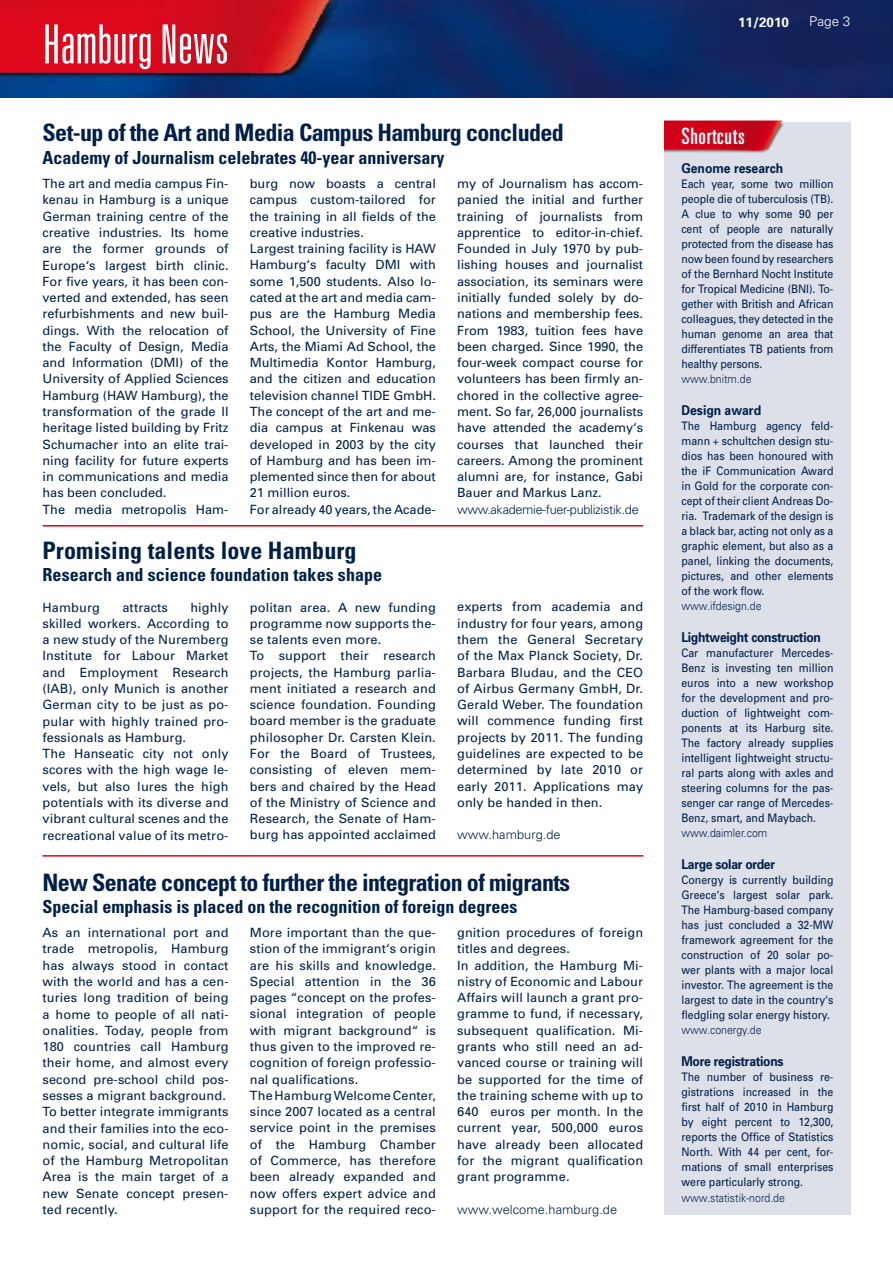
<style>
.page{position:relative;width:893px;height:1263px;background:#fff}
.page>*{position:absolute;margin:0;border:0;box-sizing:border-box;transform-origin:0 0}
.t1{font:300 ultra-condensed 54px "Univers";color:#fff}
.t2{font:700 condensed 24px "Univers";letter-spacing:-.025em;color:#001f49}
.t3{font:700 condensed 24px "Univers";letter-spacing:.005em;color:#001f49}
.t4{font:ultra-condensed 22.5px "Univers";letter-spacing:.03em;color:#fff}
.t5{font:700 condensed 18px "Univers";color:#001f49}
.t6{font:700 13.5px "Univers";letter-spacing:-.025em;color:#001f49;scale:.9 1}
.t7{font:700 13.5px "Univers";color:#001f49;scale:.9 1}
.t8{font:700 13.5px "Univers";color:#fff}
.t9{font:300 13.5px "Univers";color:#fff}
.t10{font:12.75px/16.4px "Univers";letter-spacing:.01em;color:#001f49}
.t11{font:300 12.75px "Univers";letter-spacing:.005em;color:#001f49}
.t12{font:300 12.75px "Univers";letter-spacing:-.025em;color:#001f49}
.t13{font:11.7px/15px "Univers";color:#001f49;text-align:justify;scale:.9 1}
.t14{font:300 11.7px "Univers";color:#001f49;scale:.9 1}
</style>
<div class="page">
<img style="left:0;top:0;width:893px;height:98px">
<hr style="left:43px;top:855px;width:600px;height:2px;background:#e2001a">
<div style="left:664px;top:123px;width:186px;height:1091px;background:#dddfe9"></div>
<img style="left:664px;top:120px;width:186px;height:33px">
<hr style="left:43px;top:525px;width:600px;height:2px;background:#e2001a">
<h1 class="t1" style="left:43px;top:16px;width:188px">Hamburg News</h1>
<h2 class="t2" style="left:43px;top:118px;width:523px">Set-up of the Art and Media Campus Hamburg concluded</h2>
<h3 class="t5" style="left:43px;top:147px;width:403px">Academy of Journalism celebrates 40-year anniversary</h3>
<p class="t10" style="left:43px;top:175px;width:188px">The art and media campus Fin&shy;kenau in Hamburg is a unique<br>German training centre of the creative industries. Its home are the former grounds of<br>Europe‘s largest birth clinic.<br>For five years, it has been con&shy;verted and extended, has seen refurbishments and new buil&shy;dings. With the relocation of the Faculty of Design, Media and Information (DMI) of the<br>University of Applied Sciences<br>Hamburg (HAW Hamburg), the transformation of the grade II heritage listed building by Fritz<br>Schumacher into an elite trai&shy;ning facility for future experts in communications and media has been concluded.<br>The media metropolis Ham-</p>
<p class="t10" style="left:250px;top:175px;width:188px">burg now boasts a central campus custom-tailored for the training in all fields of the creative industries.<br>Largest training facility is HAW<br>Hamburg‘s faculty DMI with some 1,500 students. Also lo&shy;cated at the art and media cam&shy;pus are the Hamburg Media<br>School, the University of Fine<br>Arts, the Miami Ad School, the<br>Multimedia Kontor Hamburg, and the citizen and education television channel TIDE GmbH.<br>The concept of the art and me&shy;dia campus at Finkenau was developed in 2003 by the city of Hamburg and has been im&shy;plemented since then for about<br>21 million euros.<br>For already 40 years, the Acade-</p>
<p class="t10" style="left:457px;top:175px;width:188px;text-align:justify">my of Journalism has accom&shy;panied the initial and further training of journalists from apprentice to editor-in-chief.<br>Founded in July 1970 by pub&shy;lishing houses and journalist association, its seminars were initially funded solely by do&shy;nations and membership fees.<br>From 1983, tuition fees have been charged. Since 1990, the four-week compact course for volunteers has been firmly an&shy;chored in the collective agree&shy;ment. So far, 26,000 journalists have attended the academy‘s courses that launched their careers. Among the prominent alumni are, for instance, Gabi Bauer and Markus Lanz.</p>
<p class="t12" style="left:457px;top:501px;width:183px">www.akademie-fuer-publizistik.de</p>
<h2 class="t3" style="left:43px;top:535px;width:316px">Promising talents love Hamburg</h2>
<h3 class="t5" style="left:43px;top:564px;width:341px">Research and science foundation takes shape</h3>
<p class="t10" style="left:43px;top:599px;width:188px;text-indent:148px">highly skilled workers. According to a new study of the Nuremberg<br>Institute for Labour Market and Employment Research (IAB), only Munich is another<br>German city to be just as po&shy;pular with highly trained pro&shy;fessionals as Hamburg.<br>The Hanseatic city not only scores with the high wage le&shy;vels, but also lures the high potentials with its diverse and vibrant cultural scenes and the recreational value of its metro-</p>
<p class="t10" style="left:250px;top:599px;width:188px">politan area. A new funding programme now supports the&shy;se talents even more.<br>To support their research projects, the Hamburg parlia&shy;ment initiated a research and science foundation. Founding board member is the graduate philosopher Dr. Carsten Klein.<br>For the Board of Trustees, consisting of eleven mem&shy;bers and chaired by the Head of the Ministry of Science and<br>Research, the Senate of Ham&shy;burg has appointed acclaimed</p>
<p class="t10" style="left:457px;top:598px;width:188px;text-align:justify">experts from academia and industry for four years, among them the General Secretary of the Max Planck Society, Dr.<br>Barbara Bludau, and the CEO of Airbus Germany GmbH, Dr.<br>Gerald Weber. The foundation will commence funding first projects by 2011. The funding guidelines are expected to be determined by late 2010 or early 2011. Applications may only be handed in then.</p>
<p class="t10" style="left:43px;top:599px;width:59px">Hamburg</p>
<p class="t10" style="left:122px;top:599px;width:47px">attracts</p>
<p class="t11" style="left:457px;top:827px;width:105px">www.hamburg.de</p>
<h2 class="t2" style="left:43px;top:867px;width:529px">New Senate concept to further the integration of migrants</h2>
<h3 class="t5" style="left:43px;top:896px;width:476px">Special emphasis is placed on the recognition of foreign degrees</h3>
<p class="t10" style="left:43px;top:924px;width:188px">As an international port and trade metropolis, Hamburg has always stood in contact with the world and has a cen&shy;turies long tradition of being a home to people of all nati&shy;onalities. Today, people from<br>180 countries call Hamburg their home, and almost every second pre-school child pos&shy;sesses a migrant background.<br>To better integrate immigrants and their families into the eco&shy;nomic, social, and cultural life of the Hamburg Metropolitan<br>Area is the main target of a new Senate concept presen&shy;ted recently.</p>
<p class="t10" style="left:250px;top:924px;width:188px">More important than the que&shy;stion of the immigrant‘s origin are his skills and knowledge.<br>Special attention in the 36 pages “concept on the profes&shy;sional integration of people with migrant background“ is thus given to the improved re&shy;cognition of foreign professio&shy;nal qualifications.<br>The Hamburg Welcome Center, since 2007 located as a central service point in the premises of the Hamburg Chamber of Commerce, has therefore been already expanded and now offers expert advice and support for the required reco-</p>
<p class="t10" style="left:457px;top:924px;width:188px">gnition procedures of foreign titles and degrees.<br>In addition, the Hamburg Mi&shy;nistry of Economic and Labour<br>Affairs will launch a grant pro&shy;gramme to fund, if necessary, subsequent qualification. Mi&shy;grants who still need an ad&shy;vanced course or training will be supported for the time of the training scheme with up to<br>640 euros per month. In the current year, 500,000 euros have already been allocated for the migrant qualification grant programme.</p>
<p class="t11" style="left:457px;top:1201px;width:162px">www.welcome.hamburg.de</p>
<p class="t8" style="left:738px;top:13px;width:53px">11/2010</p>
<p class="t9" style="left:809px;top:14px;width:43px">Page 3</p>
<h3 class="t4" style="left:681px;top:123px;width:65px">Shortcuts</h3>
<p class="t7" style="left:681px;top:159px;width:115px">Genome research</p>
<p class="t13" style="left:681px;top:176px;width:170px">Each year, some two million people die of tuberculosis (TB).<br>A clue to why some 90 per cent of people are naturally protected from the disease has now been found by researchers of the Bernhard Nocht Institute for Tropical Medicine (BNI). To&shy;gether with British and African colleagues, they detected in the human genome an area that differentiates TB patients from healthy persons.</p>
<p class="t14" style="left:681px;top:371px;width:80px">www.bnitm.de</p>
<p class="t7" style="left:681px;top:401px;width:90px">Design award</p>
<p class="t13" style="left:681px;top:418px;width:170px">The Hamburg agency feld&shy;mann + schultchen design stu&shy;dios has been honoured with the iF Communication Award in Gold for the corporate con&shy;cept of their client Andreas Do&shy;ria. Trademark of the design is a black bar, acting not only as a graphic element, but also as a panel, linking the documents, pictures, and other elements of the work flow.</p>
<p class="t14" style="left:681px;top:599px;width:91px">www.ifdesign.de</p>
<p class="t6" style="left:681px;top:628px;width:157px">Lightweight construction</p>
<p class="t13" style="left:681px;top:645px;width:170px">Car manufacturer Mercedes-Benz is investing ten million euros into a new workshop for the development and pro&shy;duction of lightweight com&shy;ponents at its Harburg site.<br>The factory already supplies intelligent lightweight structu&shy;ral parts along with axles and steering columns for the pas&shy;senger car range of Mercedes-Benz, smart, and Maybach.</p>
<p class="t14" style="left:681px;top:826px;width:97px">www.daimler.com</p>
<p class="t6" style="left:681px;top:855px;width:106px">Large solar order</p>
<p class="t13" style="left:681px;top:872px;width:170px">Conergy is currently building Greece‘s largest solar park.<br>The Hamburg-based company has just concluded a 32-MW framework agreement for the construction of 20 solar po&shy;wer plants with a major local investor. The agreement is the largest to date in the country‘s fledgling solar energy history.</p>
<p class="t14" style="left:681px;top:1023px;width:91px">www.conergy.de</p>
<p class="t6" style="left:681px;top:1053px;width:115px">More registrations</p>
<p class="t13" style="left:681px;top:1069px;width:170px">The number of business re&shy;gistrations increased in the first half of 2010 in Hamburg by eight percent to 12,300, reports the Office of Statistics North. With 44 per cent, for&shy;mations of small enterprises were particularly strong.</p>
<p class="t14" style="left:681px;top:1191px;width:117px">www.statistik-nord.de</p>
</div>
